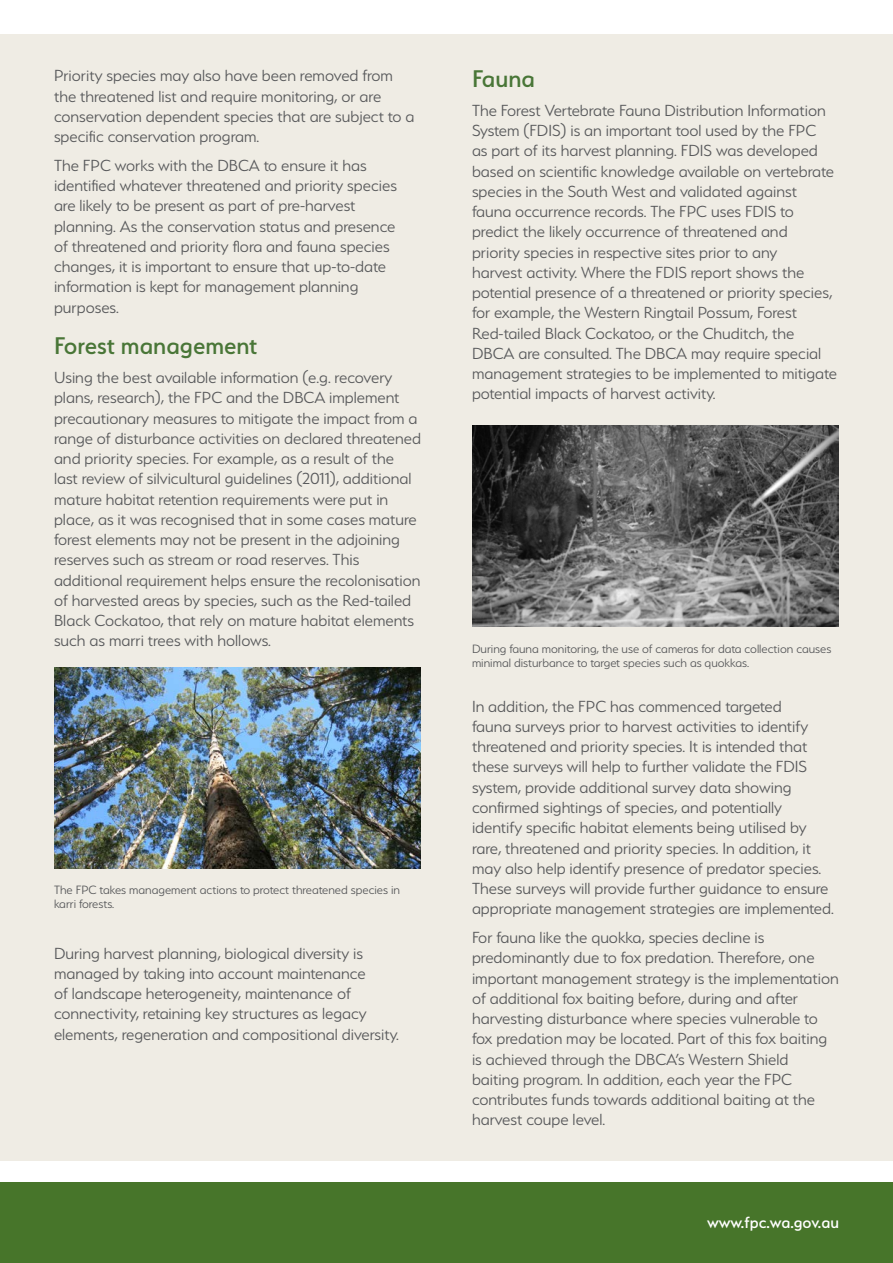
<style>
.page{position:relative;width:893px;height:1263px;background:#fff}
.page>*{position:absolute;margin:0;border:0;box-sizing:border-box;transform-origin:0 0}
.t1{font:500 27px "Serenity";color:#497637}
.t2{font:300 18px/20.2px "Serenity";color:#58595b}
.t3{font:500 18px "Serenity";color:#fff}
.t4{font:300 13.5px/13.5px "Serenity";color:#58595b}
</style>
<div class="page">
<div style="left:0;top:34px;width:893px;height:1127px;background:#efece4"></div>
<div style="left:0;top:1182px;width:893px;height:81px;background:#47752a"></div>
<img style="left:54px;top:668px;width:367px;height:200px">
<img style="left:472px;top:425px;width:367px;height:201px">
<p class="t2" style="left:54px;top:66px;width:362px">Priority species may also have been removed from the threatened list and require monitoring, or are conservation dependent species that are subject to a specific conservation program.</p>
<p class="t2" style="left:54px;top:155px;width:344px">The FPC works with the DBCA to ensure it has identified whatever threatened and priority species are likely to be present as part of pre-harvest planning. As the conservation status and presence of threatened and priority flora and fauna species changes, it is important to ensure that up-to-date information is kept for management planning purposes.</p>
<h1 class="t1" style="left:54px;top:331px;width:205px">Forest management</h1>
<p class="t2" style="left:54px;top:367px;width:368px">Using the best available information (e.g. recovery plans, research), the FPC and the DBCA implement precautionary measures to mitigate the impact from a range of disturbance activities on declared threatened and priority species. For example, as a result of the last review of silvicultural guidelines (2011), additional mature habitat retention requirements were put in place, as it was recognised that in some cases mature forest elements may not be present in the adjoining reserves such as stream or road reserves. This additional requirement helps ensure the recolonisation of harvested areas by species, such as the Red-tailed Black Cockatoo, that rely on mature habitat elements such as marri trees with hollows.</p>
<p class="t4" style="left:54px;top:883px;width:347px">The FPC takes management actions to protect threatened species in karri forests.</p>
<p class="t2" style="left:54px;top:943px;width:346px">During harvest planning, biological diversity is managed by taking into account maintenance<br>of landscape heterogeneity, maintenance of connectivity, retaining key structures as legacy elements, regeneration and compositional diversity.</p>
<h1 class="t1" style="left:472px;top:64px;width:65px">Fauna</h1>
<p class="t2" style="left:472px;top:100px;width:367px">The Forest Vertebrate Fauna Distribution Information System (FDIS) is an important tool used by the FPC<br>as part of its harvest planning. FDIS was developed based on scientific knowledge available on vertebrate species in the South West and validated against fauna occurrence records. The FPC uses FDIS to predict the likely occurrence of threatened and priority species in respective sites prior to any<br>harvest activity. Where the FDIS report shows the potential presence of a threatened or priority species, for example, the Western Ringtail Possum, Forest Red-tailed Black Cockatoo, or the Chuditch, the DBCA are consulted. The DBCA may require special management strategies to be implemented to mitigate potential impacts of harvest activity.</p>
<p class="t4" style="left:472px;top:642px;width:361px">During fauna monitoring, the use of cameras for data collection causes minimal disturbance to target species such as quokkas.</p>
<p class="t2" style="left:472px;top:696px;width:363px">In addition, the FPC has commenced targeted<br>fauna surveys prior to harvest activities to identify threatened and priority species. It is intended that these surveys will help to further validate the FDIS system, provide additional survey data showing confirmed sightings of species, and potentially identify specific habitat elements being utilised by rare, threatened and priority species. In addition, it may also help identify presence of predator species.<br>These surveys will provide further guidance to ensure appropriate management strategies are implemented.</p>
<p class="t2" style="left:472px;top:927px;width:368px">For fauna like the quokka, species decline is predominantly due to fox predation. Therefore, one important management strategy is the implementation of additional fox baiting before, during and after harvesting disturbance where species vulnerable to fox predation may be located. Part of this fox baiting is achieved through the DBCA’s Western Shield baiting program. In addition, each year the FPC contributes funds towards additional baiting at the harvest coupe level.</p>
<p class="t3" style="left:707px;top:1213px;width:133px">www.fpc.wa.gov.au</p>
</div>
